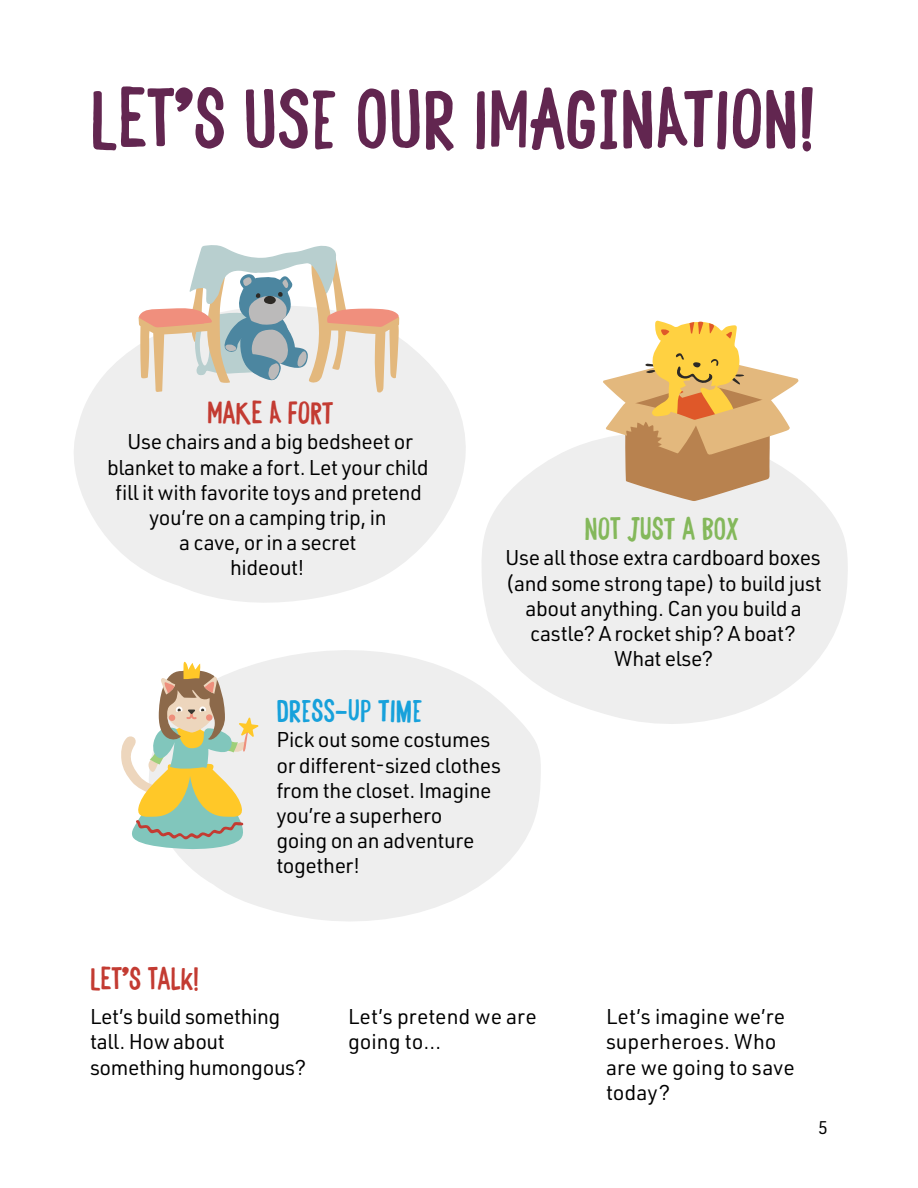
<style>
.page{position:relative;width:918px;height:1188px;background:#fff}
.page>*{position:absolute;margin:0;border:0;box-sizing:border-box;transform-origin:0 0}
.t1{font:79.5px "TRS Hand F Bold";color:#622650}
.t2{font:30px "TRS Hand F Bold";color:#c33b32}
.t3{font:30px "TRS Hand F Bold";color:#17a1db}
.t4{font:30px "TRS Hand F Bold";color:#84b85b}
.t5{font:21px/25.2px "URWDIN";letter-spacing:-.02em;color:#000;text-align:center}
.t6{font:21px/25.2px "URWDIN";color:#000}
.t7{font:18px "URWDIN";color:#000}
</style>
<div class="page">
<svg style="left:74px;top:317px;width:392px;height:286px;fill:#eee"></svg>
<svg style="left:174px;top:650px;width:367px;height:271px;fill:#eee"></svg>
<svg style="left:481px;top:439px;width:367px;height:286px;fill:#eee"></svg>
<svg style="left:139px;top:245px;width:260px;height:148px"></svg>
<svg style="left:603px;top:320px;width:196px;height:181px"></svg>
<svg style="left:121px;top:657px;width:138px;height:193px"></svg>
<h1 class="t1" style="left:90px;top:72px;width:728px">LET’S USE OUR IMAGINATION!</h1>
<h2 class="t2" style="left:207px;top:395px;width:128px">MAKE A FORT</h2>
<p class="t5" style="left:107px;top:429px;width:323px">Use chairs and a big bedsheet or blanket to make a fort. Let your child fill it with favorite toys and pretend you’re on a camping trip, in<br>a cave, or in a secret<br>hideout!</p>
<h2 class="t4" style="left:584px;top:511px;width:156px">NOT JUST A BOX</h2>
<p class="t5" style="left:505px;top:545px;width:318px">Use all those extra cardboard boxes (and some strong tape) to build just about anything. Can you build a castle? A rocket ship? A boat?<br>What else?</p>
<h2 class="t3" style="left:276px;top:693px;width:148px">DRESS-UP TIME</h2>
<p class="t5" style="left:276px;top:727px;width:226px;text-align:left">Pick out some costumes or different-sized clothes from the closet. Imagine you’re a superhero<br>going on an adventure together!</p>
<h2 class="t2" style="left:90px;top:961px;width:111px">LET’S TALK!</h2>
<p class="t5" style="left:90px;top:1004px;width:218px;text-align:left">Let’s build something tall. How about something humongous?</p>
<p class="t6" style="left:348px;top:1004px;width:190px">Let’s pretend we are going to…</p>
<p class="t6" style="left:606px;top:1004px;width:190px">Let’s imagine we’re superheroes. Who are we going to save today?</p>
<p class="t7" style="left:818px;top:1116px;width:11px">5</p>
</div>
